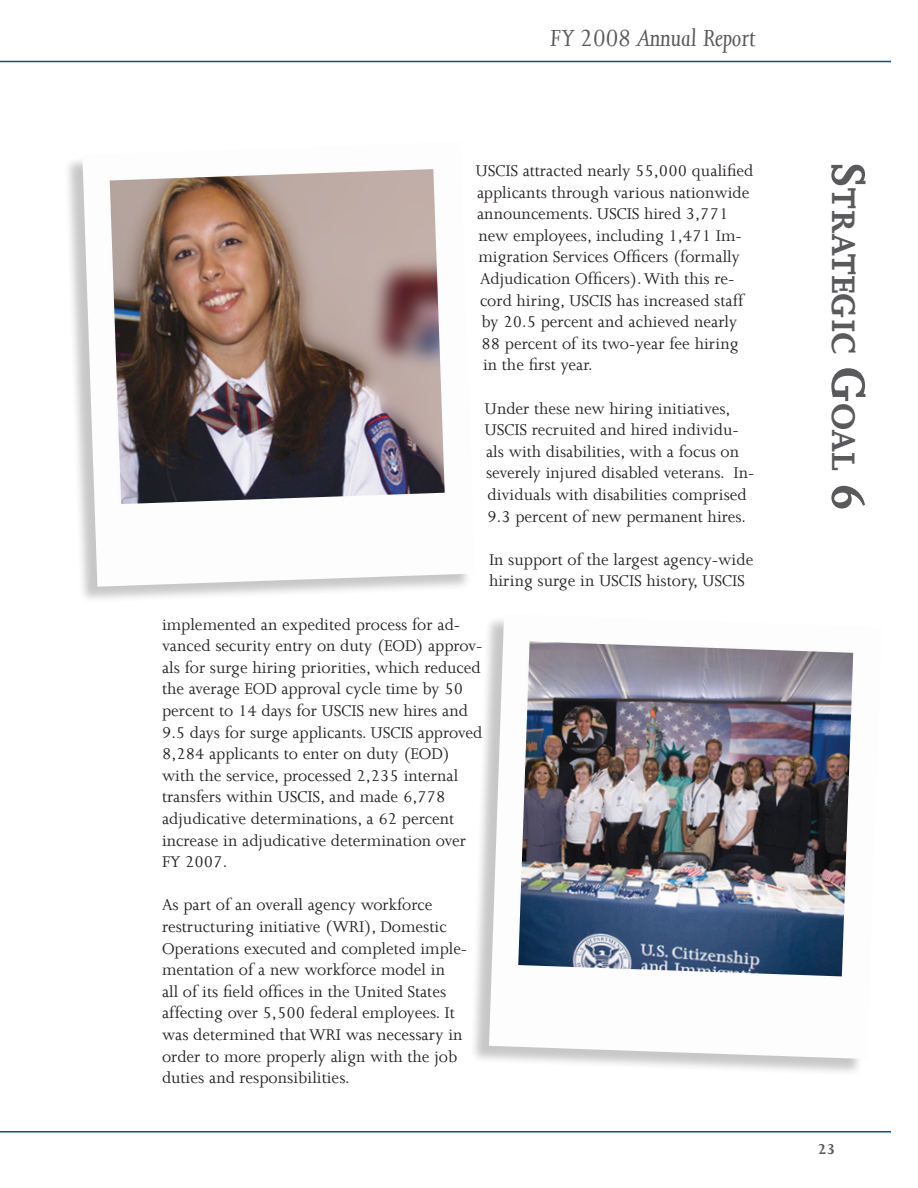
<style>
.page{position:relative;width:918px;height:1188px;background:#fff}
.page>*{position:absolute;margin:0;border:0;box-sizing:border-box;transform-origin:0 0}
.t1{font:700 37.8px "Joanna";color:#5a5a5d}
.t2{font:italic 27px "Joanna";color:#5a5a5d}
.t3{font:18px/21.6px "Joanna";color:#231f20}
.t4{font:700 16.5px "Joanna";color:#5a5a5d}
.s1{font-size:54px}
</style>
<div class="page">
<hr style="left:0;top:61px;width:891px;height:1px;background:#005187">
<hr style="left:0;top:1131px;width:891px;height:1px;background:#005187">
<div style="left:63px;top:143px;width:415px;height:468px;background:#231f20;opacity:.25"></div>
<img style="left:82px;top:143px;width:393px;height:444px">
<div style="left:469px;top:615px;width:416px;height:468px;background:#231f20;opacity:.25"></div>
<img style="left:489px;top:615px;width:393px;height:444px">
<h2 class="t2" style="left:550px;top:21px;width:207px">FY 2008 Annual Report</h2>
<p class="t3" style="left:476px;top:159px;width:279px">USCIS attracted nearly 55,000 qualified</p>
<p class="t3" style="left:477px;top:181px;width:274px">applicants through various nationwide</p>
<p class="t3" style="left:477px;top:202px;width:253px">announcements. USCIS hired 3,771</p>
<p class="t3" style="left:478px;top:224px;width:265px">new employees, including 1,471 Im-</p>
<p class="t3" style="left:478px;top:246px;width:263px">migration Services Officers (formally</p>
<p class="t3" style="left:480px;top:267px;width:256px">Adjudication Officers). With this re-</p>
<p class="t3" style="left:480px;top:289px;width:265px">cord hiring, USCIS has increased staff</p>
<p class="t3" style="left:482px;top:310px;width:257px">by 20.5 percent and achieved nearly</p>
<p class="t3" style="left:482px;top:332px;width:259px">88 percent of its two-year fee hiring</p>
<p class="t3" style="left:483px;top:354px;width:111px">in the first year.</p>
<p class="t3" style="left:484px;top:397px;width:271px">Under these new hiring initiatives, USCIS recruited and hired individu&shy;als with disabilities, with a focus on severely injured disabled veterans. In&shy;dividuals with disabilities comprised 9.3 percent of new permanent hires.</p>
<p class="t3" style="left:489px;top:548px;width:266px">In support of the largest agency-wide hiring surge in USCIS history, USCIS</p>
<p class="t3" style="left:162px;top:613px;width:322px">implemented an expedited process for ad&shy;vanced security entry on duty (EOD) approv&shy;als for surge hiring priorities, which reduced the average EOD approval cycle time by 50 percent to 14 days for USCIS new hires and 9.5 days for surge applicants. USCIS approved 8,284 applicants to enter on duty (EOD) with the service, processed 2,235 internal transfers within USCIS, and made 6,778 adjudicative determinations, a 62 percent increase in adjudicative determination over FY 2007.</p>
<p class="t3" style="left:162px;top:894px;width:307px">As part of an overall agency workforce restructuring initiative (WRI), Domestic Operations executed and completed imple&shy;mentation of a new workforce model in<br>all of its field offices in the United States affecting over 5,500 federal employees. It was determined that WRI was necessary in order to more properly align with the job duties and responsibilities.</p>
<p class="t1" style="left:867px;top:162px;width:351px;rotate:90deg"><span class="s1">S</span>trategic <span class="s1">G</span>oal <span class="s1">6</span></p>
<p class="t4" style="left:818px;top:1139px;width:19px">23</p>
</div>
